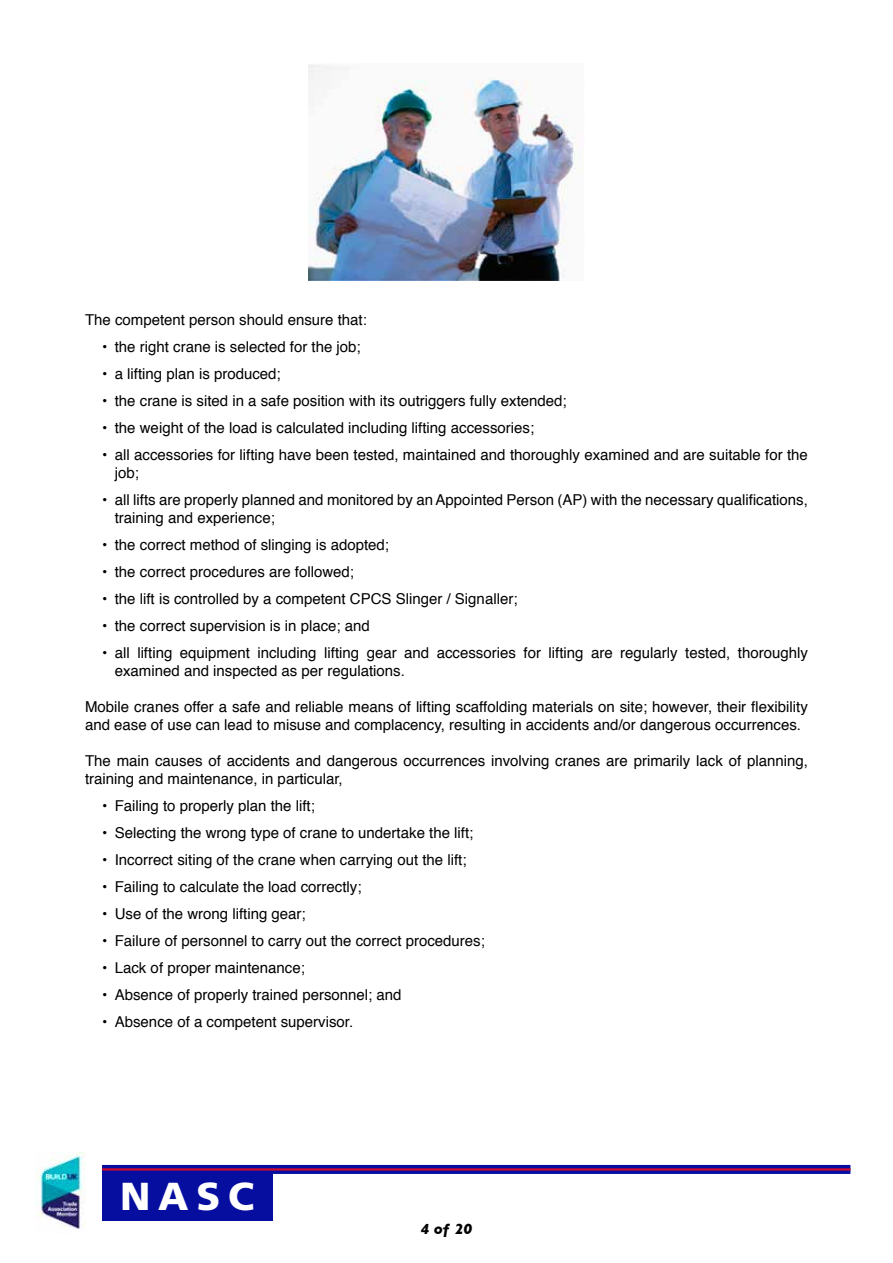
<style>
.page{position:relative;width:893px;height:1263px;background:#fff}
.page>*{position:absolute;margin:0;border:0;box-sizing:border-box;transform-origin:0 0}
.t1{font:900 39px "Frutiger";color:#fff}
.t2{font:15px/18px "Helvetica";color:#000}
.t3{font:italic 700 15px "Gill Sans";color:#000}
</style>
<div class="page">
<div style="left:102px;top:1169px;width:170px;height:51px;background:#060e9f"></div>
<svg style="left:102px;top:1165px;width:748px;height:9px;background:#170f96"></svg>
<hr style="left:102px;top:1168px;width:748px;height:2px;background:#cf0a2c">
<img style="left:35px;top:1152px;width:50px;height:77px">
<img style="left:308px;top:65px;width:275px;height:216px">
<p class="t2" style="left:85px;top:311px;width:283px">The competent person should ensure that:</p>
<p class="t2" style="left:102px;top:338px;width:260px">• the right crane is selected for the job;</p>
<p class="t2" style="left:102px;top:365px;width:180px">• a lifting plan is produced;</p>
<p class="t2" style="left:102px;top:392px;width:466px">• the crane is sited in a safe position with its outriggers fully extended;</p>
<p class="t2" style="left:102px;top:419px;width:434px">• the weight of the load is calculated including lifting accessories;</p>
<p class="t2" style="left:115px;top:446px;width:695px;text-indent:-13px">• all accessories for lifting have been tested, maintained and thoroughly examined and are suitable for the job;</p>
<p class="t2" style="left:115px;top:491px;width:695px;text-indent:-13px">• all lifts are properly planned and monitored by an Appointed Person (AP) with the necessary qualifications, training and experience;</p>
<p class="t2" style="left:102px;top:536px;width:289px">• the correct method of slinging is adopted;</p>
<p class="t2" style="left:102px;top:563px;width:254px">• the correct procedures are followed;</p>
<p class="t2" style="left:102px;top:590px;width:417px">• the lift is controlled by a competent CPCS Slinger / Signaller;</p>
<p class="t2" style="left:102px;top:617px;width:269px">• the correct supervision is in place; and</p>
<p class="t2" style="left:115px;top:644px;width:695px;text-indent:-13px">• all lifting equipment including lifting gear and accessories for lifting are regularly tested, thoroughly examined and inspected as per regulations.</p>
<p class="t2" style="left:85px;top:698px;width:724px">Mobile cranes offer a safe and reliable means of lifting scaffolding materials on site; however, their flexibility and ease of use can lead to misuse and complacency, resulting in accidents and/or dangerous occurrences.</p>
<p class="t2" style="left:85px;top:752px;width:724px">The main causes of accidents and dangerous occurrences involving cranes are primarily lack of planning, training and maintenance, in particular,</p>
<p class="t2" style="left:102px;top:797px;width:214px">• Failing to properly plan the lift;</p>
<p class="t2" style="left:102px;top:824px;width:373px">• Selecting the wrong type of crane to undertake the lift;</p>
<p class="t2" style="left:102px;top:851px;width:366px">• Incorrect siting of the crane when carrying out the lift;</p>
<p class="t2" style="left:102px;top:878px;width:261px">• Failing to calculate the load correctly;</p>
<p class="t2" style="left:102px;top:905px;width:205px">• Use of the wrong lifting gear;</p>
<p class="t2" style="left:102px;top:932px;width:384px">• Failure of personnel to carry out the correct procedures;</p>
<p class="t2" style="left:102px;top:959px;width:204px">• Lack of proper maintenance;</p>
<p class="t2" style="left:102px;top:986px;width:301px">• Absence of properly trained personnel; and</p>
<p class="t2" style="left:102px;top:1013px;width:253px">• Absence of a competent supervisor.</p>
<h1 class="t1" style="left:120px;top:1173px;width:135px">NASC</h1>
<p class="t3" style="left:421px;top:1220px;width:53px">4 of 20</p>
</div>
